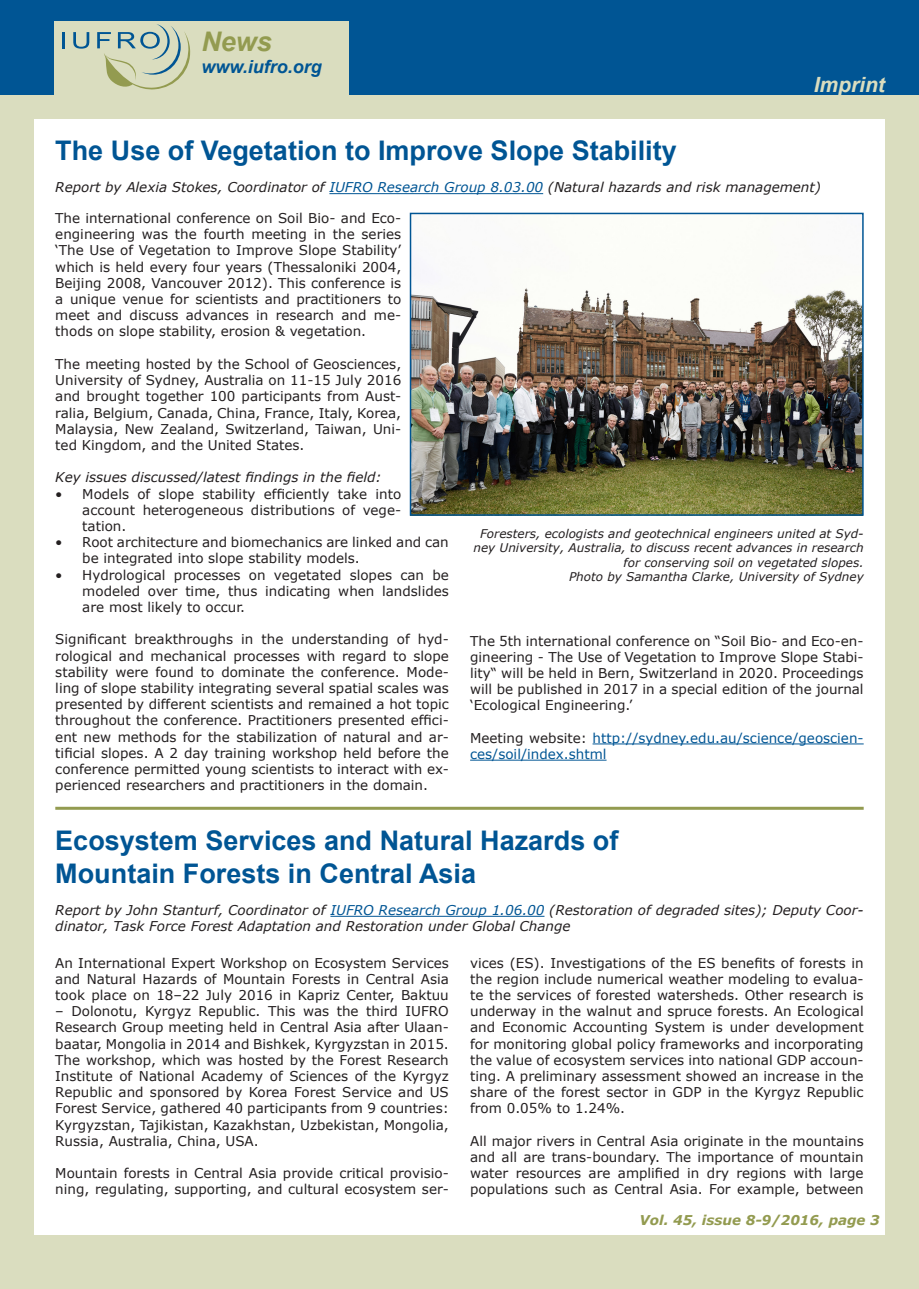
<style>
.page{position:relative;width:919px;height:1289px;background:#fff}
.page>*{position:absolute;margin:0;border:0;box-sizing:border-box;transform-origin:0 0}
.t1{font:700 27px "Arial";color:#005594}
.t2{font:italic 700 27px "Arial";color:#939b50}
.t3{font:italic 700 21px "Arial";color:#daddbf}
.t4{font:italic 700 18px "Arial";color:#005594}
.t5{font:13.5px/16.2px "Verdana";color:#231f20;text-align:justify}
.t6{font:italic 13.5px/16.2px "Verdana";color:#231f20}
.t7{font:13.5px/16.2px "Verdana";color:#005594}
.t8{font:italic 700 13.5px "Verdana";color:#939b50}
.t9{font:italic 12px/14.4px "Verdana";color:#231f20;text-align:right}
.s1{color:#005594}
.s2{color:#231f20}
</style>
<div class="page">
<div style="left:0;top:0;width:918px;height:98px;background:#005594"></div>
<div style="left:54px;top:21px;width:295px;height:79px;background:#daddbf"></div>
<div style="left:0;top:96px;width:918px;height:1192px;background:#daddbf"></div>
<div style="left:34px;top:119px;width:850px;height:1115px;background:#fff"></div>
<hr style="left:62px;top:32px;width:3px;height:16px;background:#005594">
<svg style="left:73px;top:32px;width:16px;height:17px"></svg>
<svg style="left:97px;top:24px;width:93px;height:65px"></svg>
<img style="left:413px;top:264px;width:447px;height:249px">
<div style="left:410px;top:213px;width:453px;height:303px;border:2px solid #005594"></div>
<hr style="left:329px;top:193px;width:214px;height:1px;background:#005594">
<hr style="left:592px;top:743px;width:271px;height:1px;background:#005594">
<hr style="left:470px;top:759px;width:136px;height:1px;background:#005594">
<hr style="left:55px;top:806px;width:808px;height:3px;background:#939b50">
<hr style="left:330px;top:915px;width:214px;height:1px;background:#005594">
<p class="t2" style="left:201px;top:24px;width:72px">News</p>
<p class="t4" style="left:201px;top:54px;width:122px">www.iufro.org</p>
<p class="t3" style="left:813px;top:70px;width:73px">Imprint</p>
<p class="t1" style="left:55px;top:132px;width:623px">The Use of Vegetation to Improve Slope Stability</p>
<p class="t6" style="left:55px;top:179px;width:767px">Report by Alexia Stokes, Coordinator of <span class="s1">IUFRO Research Group 8.03.00</span> (Natural hazards and risk management)</p>
<p class="t5" style="left:55px;top:210px;width:347px">The international conference on Soil Bio- and Eco&shy;engineering was the fourth meeting in the series ‘The Use of Vegetation to Improve Slope Stability’ which is held every four years (Thessaloniki 2004, Beijing 2008, Vancouver 2012). This conference is a unique venue for scientists and practitioners to meet and discuss advances in research and me&shy;thods on slope stability, erosion &amp; vegetation.</p>
<p class="t5" style="left:55px;top:356px;width:347px">The meeting hosted by the School of Geosciences, University of Sydney, Australia on 11-15 July 2016 and brought together 100 participants from Aust&shy;ralia, Belgium, Canada, China, France, Italy, Korea, Malaysia, New Zealand, Switzerland, Taiwan, Uni&shy;ted Kingdom, and the United States.</p>
<p class="t6" style="left:55px;top:469px;width:328px">Key issues discussed/latest findings in the field:</p>
<p class="t5" style="left:82px;top:485px;width:320px;text-indent:-27px">• Models of slope stability efficiently take into account heterogeneous distributions of vege&shy;tation.</p>
<p class="t5" style="left:82px;top:534px;width:368px;text-indent:-27px">• Root architecture and biomechanics are linked and can be integrated into slope stability models.</p>
<p class="t5" style="left:82px;top:566px;width:368px;text-indent:-27px">• Hydrological processes on vegetated slopes can be modeled over time, thus indicating when landslides are most likely to occur.</p>
<p class="t5" style="left:55px;top:631px;width:395px">Significant breakthroughs in the understanding of hyd&shy;rological and mechanical processes with regard to slope stability were found to dominate the conference. Mode&shy;ling of slope stability integrating several spatial scales was presented by different scientists and remained a hot topic throughout the conference. Practitioners presented effici&shy;ent new methods for the stabilization of natural and ar&shy;tificial slopes. A 2 day training workshop held before the conference permitted young scientists to interact with ex&shy;perienced researchers and practitioners in the domain.</p>
<p class="t9" style="left:473px;top:526px;width:392px">Foresters, ecologists and geotechnical engineers united at Syd&shy;ney University, Australia, to discuss recent advances in research for conserving soil on vegetated slopes.</p>
<p class="t9" style="left:569px;top:569px;width:296px">Photo by Samantha Clarke, University of Sydney</p>
<p class="t5" style="left:470px;top:632px;width:395px">The 5th international conference on “Soil Bio- and Eco-en&shy;gineering - The Use of Vegetation to Improve Slope Stabi&shy;lity“ will be held in Bern, Switzerland in 2020. Proceedings will be published in 2017 in a special edition of the journal ‘Ecological Engineering.’</p>
<p class="t7" style="left:470px;top:729px;width:395px"><span class="s2">Meeting website:</span> http://sydney.edu.au/science/geoscien&shy;ces/soil/index.shtml</p>
<p class="t1" style="left:55px;top:822px;width:564px">Ecosystem Services and Natural Hazards of</p>
<p class="t1" style="left:55px;top:855px;width:422px">Mountain Forests in Central Asia</p>
<p class="t6" style="left:55px;top:902px;width:809px">Report by John Stanturf, Coordinator of <span class="s1">IUFRO Research Group 1.06.00</span> (Restoration of degraded sites); Deputy Coor&shy;dinator, Task Force Forest Adaptation and Restoration under Global Change</p>
<p class="t5" style="left:55px;top:954px;width:395px">An International Expert Workshop on Ecosystem Services and Natural Hazards of Mountain Forests in Central Asia took place on 18–22 July 2016 in Kapriz Center, Baktuu</p>
<p class="t5" style="left:55px;top:1002px;width:395px">– Dolonotu, Kyrgyz Republic. This was the third IUFRO Research Group meeting held in Central Asia after Ulaan&shy;baatar, Mongolia in 2014 and Bishkek, Kyrgyzstan in 2015.<br>The workshop, which was hosted by the Forest Research Institute of National Academy of Sciences of the Kyrgyz Republic and sponsored by Korea Forest Service and US Forest Service, gathered 40 participants from 9 countries:<br>Kyrgyzstan, Tajikistan, Kazakhstan, Uzbekistan, Mongolia, Russia, Australia, China, USA.</p>
<p class="t5" style="left:55px;top:1164px;width:395px">Mountain forests in Central Asia provide critical provisio&shy;ning, regulating, supporting, and cultural ecosystem ser-</p>
<p class="t5" style="left:470px;top:954px;width:395px">vices (ES). Investigations of the ES benefits of forests in the region include numerical weather modeling to evalua&shy;te the services of forested watersheds. Other research is underway in the walnut and spruce forests. An Ecological and Economic Accounting System is under development for monitoring global policy frameworks and incorporating the value of ecosystem services into national GDP accoun&shy;ting. A preliminary assessment showed an increase in the share of the forest sector in GDP in the Kyrgyz Republic from 0.05% to 1.24%.</p>
<p class="t5" style="left:470px;top:1132px;width:395px">All major rivers in Central Asia originate in the mountains and all are trans-boundary. The importance of mountain water resources are amplified in dry regions with large populations such as Central Asia. For example, between</p>
<p class="t8" style="left:639px;top:1210px;width:242px">Vol. 45, issue 8-9/2016, page 3</p>
</div>
